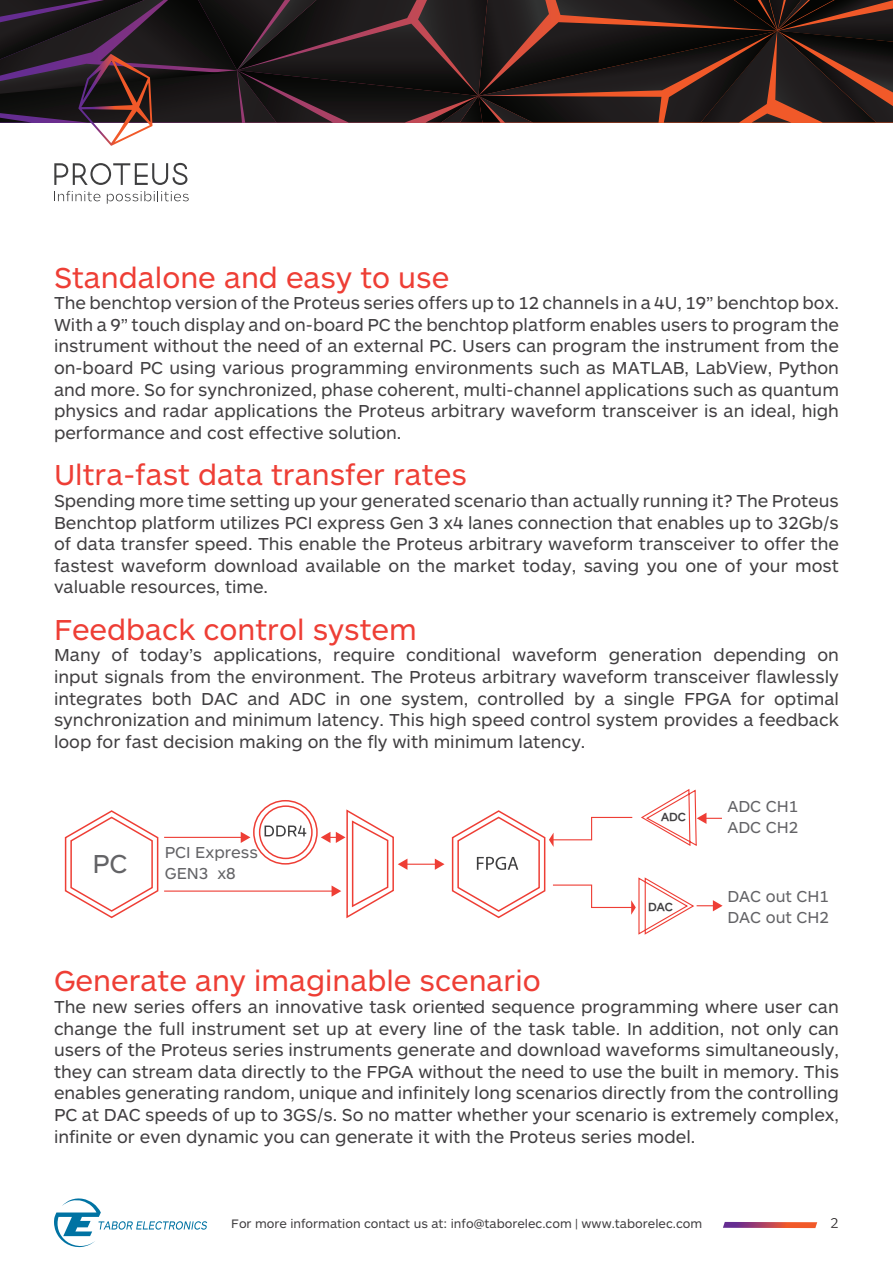
<style>
.page{position:relative;width:893px;height:1263px;background:#fff}
.page>*{position:absolute;margin:0;border:0;box-sizing:border-box;transform-origin:0 0}
.t1{font:30px "Solo Sans";color:#ee3e35}
.טקסט_רץ_פירוט{font:27px "Solo Sans";color:#636366}
.t2{font:18px/21.6px "Solo Sans";color:#413f41;text-align:justify}
.טקסט_רץ_פירוט-2{font:16.5px "Solo Sans";color:#636366}
.t3{font:300 15px "Solo Sans";color:#231f20}
.t4{font:12.75px "Solo Sans";color:#413f41}
.טקסט_רץ{font:700 12px "Solo Sans";color:#413f41}
</style>
<div class="page">
<svg style="left:0;top:0;width:893px;height:146px"></svg>
<svg style="left:54px;top:191px;width:47px;height:10px"></svg>
<svg style="left:107px;top:191px;width:82px;height:13px"></svg>
<svg style="left:54px;top:163px;width:133px;height:22px"></svg>
<svg style="left:723px;top:1222px;width:94px;height:6px"></svg>
<svg style="left:54px;top:1198px;width:153px;height:49px"></svg>
<hr style="left:164px;top:837px;width:78px;height:1px;background:#ee3e35">
<hr style="left:164px;top:890px;width:169px;height:2px;background:#ee3e35">
<svg style="left:64px;top:810px;width:95px;height:109px"></svg>
<svg style="left:241px;top:789px;width:482px;height:146px"></svg>
<p class="t1" style="left:54px;top:262px;width:397px">Standalone and easy to use</p>
<p class="t2" style="left:54px;top:292px;width:786px">The benchtop version of the Proteus series offers up to 12 channels in a 4U, 19” benchtop box.<br>With a 9” touch display and on-board PC the benchtop platform enables users to program the instrument without the need of an external PC. Users can program the instrument from the on-board PC using various programming environments such as MATLAB, LabView, Python and more. So for synchronized, phase coherent, multi-channel applications such as quantum physics and radar applications the Proteus arbitrary waveform transceiver is an ideal, high performance and cost effective solution.</p>
<p class="t1" style="left:54px;top:460px;width:414px">Ultra-fast data transfer rates</p>
<p class="t2" style="left:54px;top:490px;width:786px">Spending more time setting up your generated scenario than actually running it? The Proteus Benchtop platform utilizes PCI express Gen 3 x4 lanes connection that enables up to 32Gb/s of data transfer speed. This enable the Proteus arbitrary waveform transceiver to offer the fastest waveform download available on the market today, saving you one of your most valuable resources, time.</p>
<p class="t1" style="left:54px;top:614px;width:364px">Feedback control system</p>
<p class="t2" style="left:54px;top:645px;width:787px">Many of today’s applications, require conditional waveform generation depending on input signals from the environment. The Proteus arbitrary waveform transceiver flawlessly integrates both DAC and ADC in one system, controlled by a single FPGA for optimal synchronization and minimum latency. This high speed control system provides a feedback loop for fast decision making on the fly with minimum latency.</p>
<p class="טקסט_רץ_פירוט" style="left:92px;top:850px;width:37px">PC</p>
<p class="טקסט_רץ_פירוט-2" style="left:165px;top:844px;width:95px">PCI Express</p>
<p class="טקסט_רץ_פירוט-2" style="left:165px;top:865px;width:73px">GEN3 x8</p>
<p class="טקסט_רץ" style="left:661px;top:811px;width:26px">ADC</p>
<p class="טקסט_רץ" style="left:648px;top:901px;width:26px">DAC</p>
<p class="טקסט_רץ_פירוט-2" style="left:727px;top:798px;width:73px">ADC CH1</p>
<p class="טקסט_רץ_פירוט-2" style="left:727px;top:819px;width:73px">ADC CH2</p>
<p class="טקסט_רץ_פירוט-2" style="left:727px;top:888px;width:103px">DAC out CH1</p>
<p class="טקסט_רץ_פירוט-2" style="left:727px;top:909px;width:103px">DAC out CH2</p>
<p class="t1" style="left:54px;top:966px;width:488px">Generate any imaginable scenario</p>
<p class="t2" style="left:54px;top:996px;width:787px">The new series offers an innovative task oriented sequence programming where user can change the full instrument set up at every line of the task table. In addition, not only can users of the Proteus series instruments generate and download waveforms simultaneously, they can stream data directly to the FPGA without the need to use the built in memory. This enables generating random, unique and infinitely long scenarios directly from the controlling PC at DAC speeds of up to 3GS/s. So no matter whether your scenario is extremely complex, infinite or even dynamic you can generate it with the Proteus series model.</p>
<p class="t4" style="left:231px;top:1217px;width:472px">For more information contact us at: info@taborelec.com | www.taborelec.com</p>
<p class="t3" style="left:830px;top:1216px;width:10px">2</p>
</div>
